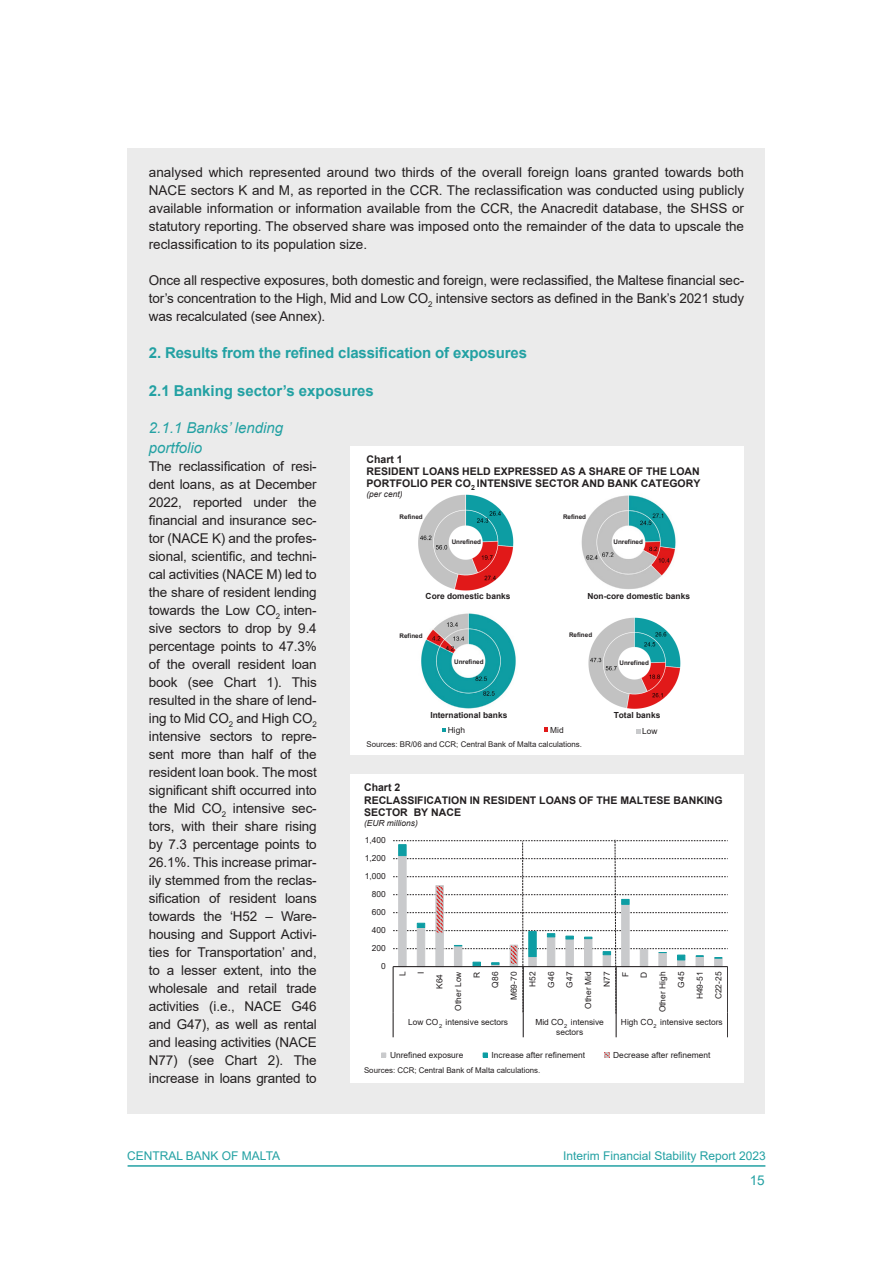
<style>
.page{position:relative;width:893px;height:1263px;background:#fff}
.page>*{position:absolute;margin:0;border:0;box-sizing:border-box;transform-origin:0 0}
.FSR_Subhead_Level_1{font:700 15px "Arial";letter-spacing:-.01em;color:#23a1a3}
.FSR_Subhead_Level_2_copy{font:italic 15px/19.5px "Arial";color:#23a1a3}
.FSR_Normal_Text{font:13.5px/18px "Arial";letter-spacing:-.01em;color:#231f20;text-align:justify}
.t1{font:13.5px "Arial";color:#23a1a3}
.t2{font:12px "Arial";color:#23a1a3}
.t3{font:700 10.5px/12.1px "Arial";color:#231f20}
.t4{font:8.4px/9.6px "Arial";color:#231f20;text-align:center}
.t5{font:700 8.4px "Arial";color:#231f20}
.t6{font:italic 8.4px "Arial";color:#231f20}
.t7{font:7.95px "Arial";letter-spacing:.005em;color:#231f20}
.t8{font:7.8px "Arial";letter-spacing:.005em;color:#231f20}
.t9{font:700 6.3px "Arial";color:#231f20}
.t10{font:5.55px "Arial";color:#231f20}
</style>
<div class="page">
<hr style="left:128px;top:1165px;width:637px;height:2px;background:#23a1a3">
<div style="left:128px;top:149px;width:637px;height:965px;background:#ebebeb"></div>
<div style="left:351px;top:446px;width:393px;height:309px;background:#fff"></div>
<img style="left:588px;top:617px;width:93px;height:92px">
<img style="left:421px;top:613px;width:95px;height:96px">
<img style="left:581px;top:495px;width:95px;height:94px">
<img style="left:418px;top:494px;width:96px;height:97px">
<svg style="left:442px;top:728px;width:4px;height:4px"></svg>
<svg style="left:544px;top:728px;width:4px;height:4px"></svg>
<svg style="left:636px;top:729px;width:4px;height:4px"></svg>
<div style="left:351px;top:774px;width:393px;height:309px;background:#fff"></div>
<svg style="left:381px;top:1053px;width:5px;height:4px"></svg>
<svg style="left:483px;top:1053px;width:5px;height:4px"></svg>
<svg style="left:605px;top:1053px;width:4px;height:4px"></svg>
<svg style="left:393px;top:839px;width:335px;height:198px"></svg>
<p class="FSR_Normal_Text" style="left:149px;top:163px;width:597px">analysed which represented around two thirds of the overall foreign loans granted towards both NACE sectors K and M, as reported in the CCR. The reclassification was conducted using publicly available information or information available from the CCR, the Anacredit database, the SHSS or statutory reporting. The observed share was imposed onto the remainder of the data to upscale the reclassification to its population size.</p>
<p class="FSR_Normal_Text" style="left:149px;top:271px;width:597px">Once all respective exposures, both domestic and foreign, were reclassified, the Maltese financial sec&shy;tor’s concentration to the High, Mid and Low CO<sub>2</sub> intensive sectors as defined in the Bank’s 2021 study was recalculated (see Annex).</p>
<p class="FSR_Subhead_Level_1" style="left:149px;top:342px;width:380px">2. Results from the refined classification of exposures</p>
<p class="FSR_Subhead_Level_1" style="left:149px;top:380px;width:227px">2.1 Banking sector’s exposures</p>
<p class="FSR_Subhead_Level_2_copy" style="left:149px;top:418px;width:136px">2.1.1 Banks’ lending portfolio</p>
<p class="FSR_Normal_Text" style="left:149px;top:457px;width:169px">The reclassification of resi&shy;dent loans, as at December 2022, reported under the financial and insurance sec&shy;tor (NACE K) and the profes&shy;sional, scientific, and techni&shy;cal activities (NACE M) led to the share of resident lending towards the Low CO<sub>2</sub> inten&shy;sive sectors to drop by 9.4 percentage points to 47.3% of the overall resident loan book (see Chart 1). This resulted in the share of lend&shy;ing to Mid CO<sub>2</sub> and High CO<sub>2 </sub>intensive sectors to repre&shy;sent more than half of the resident loan book. The most significant shift occurred into the Mid CO<sub>2</sub> intensive sec&shy;tors, with their share rising by 7.3 percentage points to 26.1%. This increase primar&shy;ily stemmed from the reclas&shy;sification of resident loans towards the ‘H52 – Ware&shy;housing and Support Activi&shy;ties for Transportation’ and, to a lesser extent, into the wholesale and retail trade activities (i.e., NACE G46 and G47), as well as rental and leasing activities (NACE N77) (see Chart 2). The increase in loans granted to</p>
<p class="t3" style="left:367px;top:453px;width:335px">Chart 1<br>RESIDENT LOANS HELD EXPRESSED AS A SHARE OF THE LOAN<br>PORTFOLIO PER CO<sub>2</sub> INTENSIVE SECTOR AND BANK CATEGORY</p>
<p class="t6" style="left:367px;top:489px;width:37px">(per cent)</p>
<p class="t9" style="left:400px;top:512px;width:25px">Refined</p>
<p class="t9" style="left:452px;top:537px;width:31px">Unrefined</p>
<p class="t9" style="left:614px;top:537px;width:31px">Unrefined</p>
<p class="t9" style="left:563px;top:512px;width:25px">Refined</p>
<p class="t5" style="left:426px;top:590px;width:86px">Core domestic banks</p>
<p class="t5" style="left:587px;top:591px;width:104px">Non-core domestic banks</p>
<p class="t9" style="left:569px;top:630px;width:25px">Refined</p>
<p class="t9" style="left:400px;top:631px;width:25px">Refined</p>
<p class="t9" style="left:454px;top:657px;width:31px">Unrefined</p>
<p class="t9" style="left:620px;top:658px;width:31px">Unrefined</p>
<p class="t5" style="left:430px;top:709px;width:78px">International banks</p>
<p class="t5" style="left:614px;top:709px;width:48px">Total banks</p>
<p class="t4" style="left:448px;top:725px;width:19px">High</p>
<p class="t4" style="left:550px;top:725px;width:15px">Mid</p>
<p class="t4" style="left:642px;top:726px;width:17px">Low</p>
<p class="t8" style="left:367px;top:739px;width:217px">Sources: BR/06 and CCR; Central Bank of Malta calculations.</p>
<p class="t3" style="left:364px;top:782px;width:360px">Chart 2<br>RECLASSIFICATION IN RESIDENT LOANS OF THE MALTESE BANKING<br>SECTOR BY NACE</p>
<p class="t6" style="left:364px;top:817px;width:55px">(EUR millions)</p>
<p class="t4" style="left:365px;top:835px;width:23px">1,400</p>
<p class="t4" style="left:365px;top:853px;width:23px">1,200</p>
<p class="t4" style="left:365px;top:871px;width:23px">1,000</p>
<p class="t4" style="left:372px;top:889px;width:15px">800</p>
<p class="t4" style="left:372px;top:907px;width:15px">600</p>
<p class="t4" style="left:372px;top:925px;width:15px">400</p>
<p class="t4" style="left:372px;top:943px;width:15px">200</p>
<p class="t4" style="left:381px;top:961px;width:6px">0</p>
<p class="t4" style="left:435px;top:989px;width:16px;rotate:-90deg">K64</p>
<p class="t4" style="left:453px;top:1010px;width:40px;rotate:-90deg">Other Low</p>
<p class="t4" style="left:472px;top:978px;width:8px;rotate:-90deg">R</p>
<p class="t4" style="left:490px;top:987px;width:17px;rotate:-90deg">Q86</p>
<p class="t4" style="left:509px;top:1000px;width:30px;rotate:-90deg">M69-70</p>
<p class="t4" style="left:528px;top:987px;width:17px;rotate:-90deg">H52</p>
<p class="t4" style="left:546px;top:987px;width:17px;rotate:-90deg">G46</p>
<p class="t4" style="left:565px;top:987px;width:17px;rotate:-90deg">G47</p>
<p class="t4" style="left:583px;top:1009px;width:38px;rotate:-90deg">Other Mid</p>
<p class="t4" style="left:602px;top:987px;width:17px;rotate:-90deg">N77</p>
<p class="t4" style="left:621px;top:977px;width:7px;rotate:-90deg">F</p>
<p class="t4" style="left:639px;top:978px;width:8px;rotate:-90deg">D</p>
<p class="t4" style="left:658px;top:1012px;width:42px;rotate:-90deg">Other High</p>
<p class="t4" style="left:676px;top:987px;width:17px;rotate:-90deg">G45</p>
<p class="t4" style="left:695px;top:999px;width:29px;rotate:-90deg">H49-51</p>
<p class="t4" style="left:713px;top:999px;width:29px;rotate:-90deg">C22-25</p>
<p class="t4" style="left:408px;top:1018px;width:101px">Low CO intensive sectors</p>
<p class="t4" style="left:535px;top:1018px;width:70px">Mid CO intensive sectors</p>
<p class="t4" style="left:621px;top:1018px;width:103px">High CO intensive sectors</p>
<p class="t4" style="left:390px;top:1050px;width:75px">Unrefined exposure</p>
<p class="t4" style="left:492px;top:1050px;width:95px">Increase after refinement</p>
<p class="t4" style="left:613px;top:1050px;width:99px">Decrease after refinement</p>
<p class="t4" style="left:398px;top:976px;width:6px;rotate:-90deg">L</p>
<p class="t4" style="left:416px;top:974px;width:4px;rotate:-90deg">I</p>
<p class="t10" style="left:439px;top:1022px;width:5px">2</p>
<p class="t10" style="left:564px;top:1022px;width:5px">2</p>
<p class="t10" style="left:654px;top:1022px;width:5px">2</p>
<p class="t7" style="left:364px;top:1065px;width:178px">Sources: CCR; Central Bank of Malta calculations.</p>
<p class="t2" style="left:127px;top:1147px;width:155px">CENTRAL BANK OF MALTA</p>
<p class="t2" style="left:563px;top:1147px;width:204px">Interim Financial Stability Report 2023</p>
<p class="t1" style="left:750px;top:1170px;width:17px">15</p>
</div>
